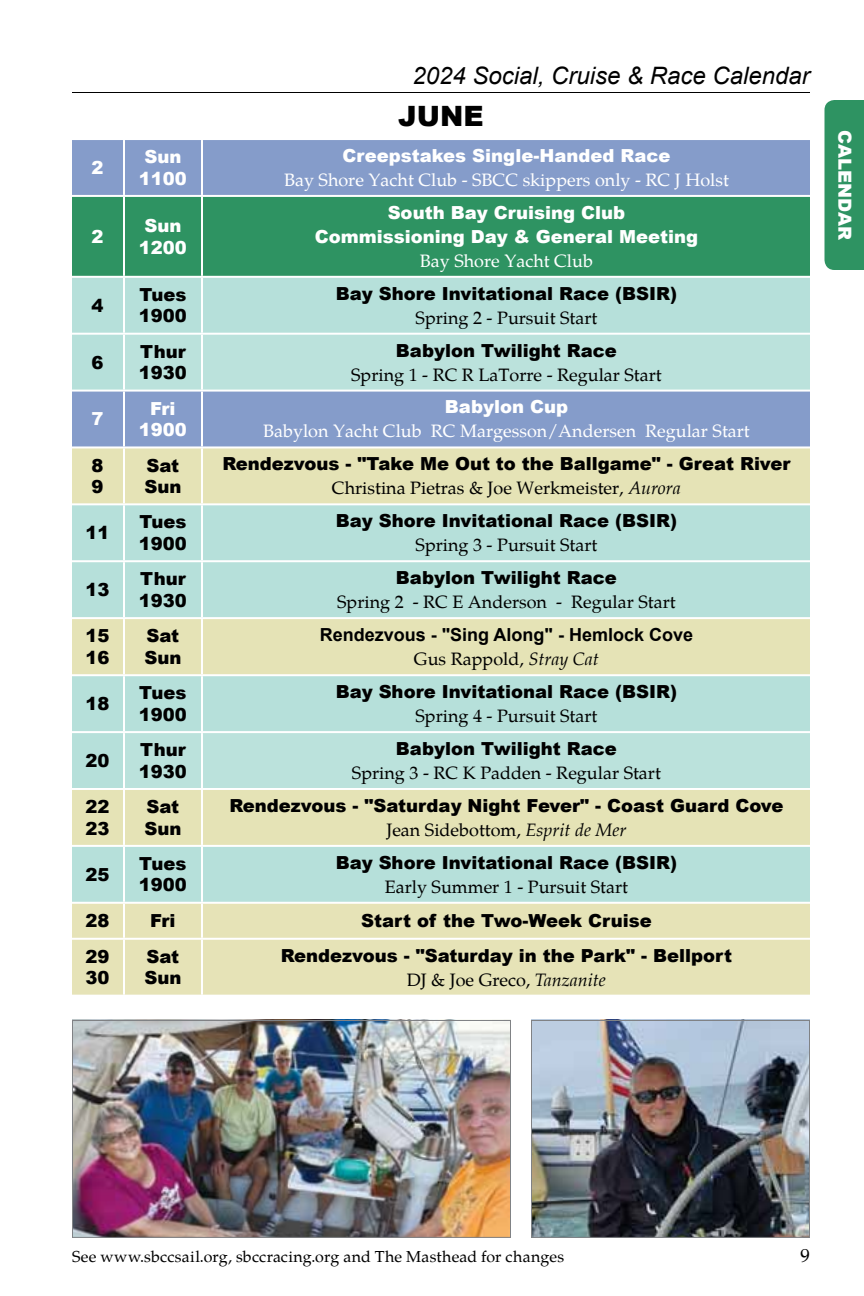
<style>
.page{position:relative;width:864px;height:1296px;background:#fff}
.page>*{position:absolute;margin:0;border:0;box-sizing:border-box;transform-origin:0 0}
.t1{font:900 28px "Arial";color:#000}
.t2{font:italic 24px "Arial";color:#000}
.t3{font:19px "Palatino";color:#000}
.t4{font:900 18px/21.6px "Arial";color:#000}
.t5{font:18px "Palatino";color:#000}
.t6{font:900 18px/21.6px "Arial";color:#fff;text-align:center}
.t7{font:18px "Palatino";color:#fff}
.t8{font:700 18px "Arial";color:#000}
.t9{font:16px "Palatino";letter-spacing:.01em;color:#000}
.s1{font-style:italic}
</style>
<div class="page">
<div style="left:72px;top:140px;width:738px;height:55px;background:#859cca"></div>
<div style="left:72px;top:197px;width:738px;height:79px;background:#2e9362"></div>
<div style="left:72px;top:278px;width:738px;height:624px;background:#b6e0da"></div>
<svg style="left:125px;top:335px;width:685px;height:111px;fill:#bbe2dc"></svg>
<svg style="left:72px;top:448px;width:738px;height:397px;fill:#bbe2da"></svg>
<div style="left:72px;top:904px;width:738px;height:91px;background:#e6e3b7"></div>
<hr style="left:123px;top:335px;width:2px;height:55px;background:#fff">
<hr style="left:123px;top:733px;width:2px;height:55px;background:#fff">
<hr style="left:201px;top:335px;width:2px;height:55px;background:#fff">
<hr style="left:201px;top:733px;width:2px;height:55px;background:#fff">
<hr style="left:123px;top:904px;width:2px;height:34px;background:#fff">
<hr style="left:201px;top:904px;width:2px;height:34px;background:#fff">
<hr style="left:72px;top:938px;width:52px;height:2px;background:#fff">
<hr style="left:123px;top:940px;width:2px;height:55px;background:#fff">
<hr style="left:124px;top:938px;width:78px;height:2px;background:#fff">
<hr style="left:201px;top:940px;width:2px;height:55px;background:#fff">
<hr style="left:202px;top:938px;width:608px;height:2px;background:#fff">
<hr style="left:72px;top:333px;width:52px;height:2px;background:#fff">
<hr style="left:72px;top:503px;width:52px;height:2px;background:#fff">
<hr style="left:72px;top:560px;width:52px;height:2px;background:#fff">
<hr style="left:72px;top:731px;width:52px;height:2px;background:#fff">
<hr style="left:123px;top:140px;width:2px;height:55px;background:#fff">
<hr style="left:123px;top:278px;width:2px;height:55px;background:#fff">
<hr style="left:123px;top:505px;width:2px;height:55px;background:#fff">
<hr style="left:123px;top:676px;width:2px;height:55px;background:#fff">
<hr style="left:123px;top:847px;width:2px;height:55px;background:#fff">
<hr style="left:124px;top:333px;width:78px;height:2px;background:#fff">
<hr style="left:124px;top:503px;width:78px;height:2px;background:#fff">
<hr style="left:124px;top:560px;width:78px;height:2px;background:#fff">
<hr style="left:124px;top:731px;width:78px;height:2px;background:#fff">
<hr style="left:123px;top:392px;width:2px;height:54px;background:#fff">
<hr style="left:201px;top:140px;width:2px;height:55px;background:#fff">
<hr style="left:201px;top:278px;width:2px;height:55px;background:#fff">
<hr style="left:201px;top:505px;width:2px;height:55px;background:#fff">
<hr style="left:201px;top:676px;width:2px;height:55px;background:#fff">
<hr style="left:201px;top:847px;width:2px;height:55px;background:#fff">
<hr style="left:202px;top:333px;width:608px;height:2px;background:#fff">
<hr style="left:202px;top:503px;width:608px;height:2px;background:#fff">
<hr style="left:202px;top:560px;width:608px;height:2px;background:#fff">
<hr style="left:202px;top:731px;width:608px;height:2px;background:#fff">
<hr style="left:201px;top:392px;width:2px;height:54px;background:#fff">
<hr style="left:72px;top:446px;width:52px;height:2px;background:#fff">
<hr style="left:123px;top:448px;width:2px;height:55px;background:#fff">
<hr style="left:124px;top:446px;width:78px;height:2px;background:#fff">
<hr style="left:201px;top:448px;width:2px;height:55px;background:#fff">
<hr style="left:202px;top:446px;width:608px;height:2px;background:#fff">
<hr style="left:123px;top:562px;width:2px;height:55px;background:#fff">
<hr style="left:201px;top:562px;width:2px;height:55px;background:#fff">
<hr style="left:72px;top:674px;width:52px;height:2px;background:#fff">
<hr style="left:72px;top:845px;width:52px;height:2px;background:#fff">
<hr style="left:124px;top:674px;width:78px;height:2px;background:#fff">
<hr style="left:124px;top:845px;width:78px;height:2px;background:#fff">
<hr style="left:202px;top:674px;width:608px;height:2px;background:#fff">
<hr style="left:202px;top:845px;width:608px;height:2px;background:#fff">
<hr style="left:72px;top:390px;width:52px;height:2px;background:#fff">
<hr style="left:72px;top:617px;width:52px;height:2px;background:#fff">
<hr style="left:72px;top:788px;width:52px;height:2px;background:#fff">
<hr style="left:123px;top:197px;width:2px;height:79px;background:#fff">
<hr style="left:123px;top:619px;width:2px;height:55px;background:#fff">
<hr style="left:123px;top:790px;width:2px;height:55px;background:#fff">
<hr style="left:124px;top:390px;width:78px;height:2px;background:#fff">
<hr style="left:124px;top:617px;width:78px;height:2px;background:#fff">
<hr style="left:124px;top:788px;width:78px;height:2px;background:#fff">
<hr style="left:201px;top:197px;width:2px;height:79px;background:#fff">
<hr style="left:201px;top:619px;width:2px;height:55px;background:#fff">
<hr style="left:201px;top:790px;width:2px;height:55px;background:#fff">
<hr style="left:202px;top:390px;width:608px;height:2px;background:#fff">
<hr style="left:202px;top:617px;width:608px;height:2px;background:#fff">
<hr style="left:202px;top:788px;width:608px;height:2px;background:#fff">
<img style="left:74px;top:1022px;width:435px;height:214px">
<div style="left:72px;top:1020px;width:439px;height:218px;border:1px solid #808285"></div>
<img style="left:533px;top:1022px;width:275px;height:214px">
<div style="left:531px;top:1020px;width:279px;height:218px;border:1px solid #808285"></div>
<hr style="left:72px;top:92px;width:738px;height:1px;background:#000">
<div style="left:824px;top:100px;width:40px;height:170px;background:#2e9362"></div>
<h2 class="t2" style="left:412px;top:60px;width:399px">2024 Social, Cruise &amp; Race Calendar</h2>
<h1 class="t1" style="left:398px;top:96px;width:41px">JUNE</h1>
<p class="t6" style="left:91px;top:156px;width:14px">2</p>
<p class="t6" style="left:139px;top:145px;width:50px">Sun<br>1100</p>
<p class="t6" style="left:343px;top:144px;width:329px">Creepstakes Single-Handed Race</p>
<p class="t7" style="left:284px;top:166px;width:446px">Bay Shore Yacht Club - SBCC skippers only - RC J Holst</p>
<p class="t6" style="left:91px;top:225px;width:14px">2</p>
<p class="t6" style="left:139px;top:214px;width:50px">Sun<br>1200</p>
<p class="t6" style="left:315px;top:200px;width:385px;line-height:24px">South Bay Cruising Club<br>Commissioning Day &amp; General Meeting</p>
<p class="t7" style="left:420px;top:246px;width:175px">Bay Shore Yacht Club</p>
<p class="t4" style="left:91px;top:294px;width:14px">4</p>
<p class="t4" style="left:139px;top:283px;width:50px">Tues<br>1900</p>
<p class="t4" style="left:336px;top:282px;width:343px">Bay Shore I nvitational Race (BSIR)</p>
<p class="t5" style="left:416px;top:303px;width:183px">Spring 2 - Pursuit Start</p>
<p class="t4" style="left:91px;top:351px;width:14px">6</p>
<p class="t4" style="left:139px;top:340px;width:50px">Thur<br>1930</p>
<p class="t4" style="left:396px;top:339px;width:223px">Babylon Twilight Race</p>
<p class="t5" style="left:351px;top:360px;width:312px">Spring 1 - RC R LaTorre - Regular Start</p>
<p class="t6" style="left:91px;top:408px;width:14px">7</p>
<p class="t6" style="left:139px;top:397px;width:50px">Fri<br>1900</p>
<p class="t6" style="left:445px;top:396px;width:125px">Babylon Cup</p>
<p class="t7" style="left:263px;top:417px;width:488px">Babylon Yacht Club RC Margesson/Andersen Regular Start</p>
<p class="t4" style="left:91px;top:454px;width:14px">8<br>9</p>
<p class="t4" style="left:144px;top:454px;width:39px">Sat<br>Sun</p>
<p class="t4" style="left:222px;top:453px;width:570px">Rendezvous - "Take Me Out to the Ballgame" - Great River</p>
<p class="t5" style="left:332px;top:474px;width:351px">Christina Pietras &amp; Joe Werkmeister, <span class="s1">Aurora</span></p>
<p class="t4" style="left:85px;top:521px;width:26px">11</p>
<p class="t4" style="left:139px;top:511px;width:50px">Tues<br>1900</p>
<p class="t4" style="left:336px;top:509px;width:343px">Bay Shore I nvitational Race (BSIR)</p>
<p class="t5" style="left:416px;top:531px;width:183px">Spring 3 - Pursuit Start</p>
<p class="t4" style="left:85px;top:578px;width:26px">13</p>
<p class="t4" style="left:139px;top:567px;width:50px">Thur<br>1930</p>
<p class="t4" style="left:396px;top:566px;width:223px">Babylon Twilight Race</p>
<p class="t5" style="left:337px;top:588px;width:340px">Spring 2 - RC E Anderson - Regular Start</p>
<p class="t4" style="left:85px;top:624px;width:26px">15<br>16</p>
<p class="t4" style="left:144px;top:624px;width:39px">Sat<br>Sun</p>
<p class="t8" style="left:320px;top:623px;width:375px">Rendezvous - "Sing Along" - Hemlock Cove</p>
<p class="t5" style="left:414px;top:645px;width:186px">Gus Rappold, <span class="s1">Stray Cat</span></p>
<p class="t4" style="left:85px;top:692px;width:26px">18</p>
<p class="t4" style="left:139px;top:681px;width:50px">Tues<br>1900</p>
<p class="t4" style="left:336px;top:680px;width:343px">Bay Shore I nvitational Race (BSIR)</p>
<p class="t5" style="left:416px;top:702px;width:183px">Spring 4 - Pursuit Start</p>
<p class="t4" style="left:85px;top:749px;width:26px">20</p>
<p class="t4" style="left:139px;top:738px;width:50px">Thur<br>1930</p>
<p class="t4" style="left:396px;top:737px;width:223px">Babylon Twilight Race</p>
<p class="t5" style="left:352px;top:759px;width:311px">Spring 3 - RC K Padden - Regular Start</p>
<p class="t4" style="left:85px;top:795px;width:26px">22<br>23</p>
<p class="t4" style="left:144px;top:795px;width:39px">Sat<br>Sun</p>
<p class="t4" style="left:229px;top:794px;width:556px">Rendezvous - "Saturday Night Fever" - Coast Guard Cove</p>
<p class="t5" style="left:386px;top:815px;width:242px">Jean Sidebottom, <span class="s1">Esprit de Mer</span></p>
<p class="t4" style="left:85px;top:863px;width:26px">25</p>
<p class="t4" style="left:139px;top:852px;width:50px">Tues<br>1900</p>
<p class="t4" style="left:336px;top:851px;width:343px">Bay Shore I nvitational Race (BSIR)</p>
<p class="t5" style="left:385px;top:872px;width:245px">Early Summer 1 - Pursuit Start</p>
<p class="t4" style="left:85px;top:909px;width:26px">28</p>
<p class="t4" style="left:150px;top:909px;width:27px">Fri</p>
<p class="t4" style="left:361px;top:909px;width:292px">Start of the Two-Week Cruise</p>
<p class="t4" style="left:85px;top:945px;width:26px">29<br>30</p>
<p class="t4" style="left:144px;top:945px;width:39px">Sat<br>Sun</p>
<p class="t4" style="left:281px;top:944px;width:453px">Rendezvous - "Saturday in the Park" - Bellport</p>
<p class="t5" style="left:407px;top:965px;width:201px">DJ &amp; Joe Greco, <span class="s1">Tanzanite</span></p>
<p class="t6" style="left:856px;top:130px;width:111px;rotate:90deg">Calendar</p>
<p class="t9" style="left:72px;top:1244px;width:494px">See www.sbccsail.org, sbccracing.org and The Masthead for changes</p>
<p class="t3" style="left:800px;top:1240px;width:11px">9</p>
</div>
